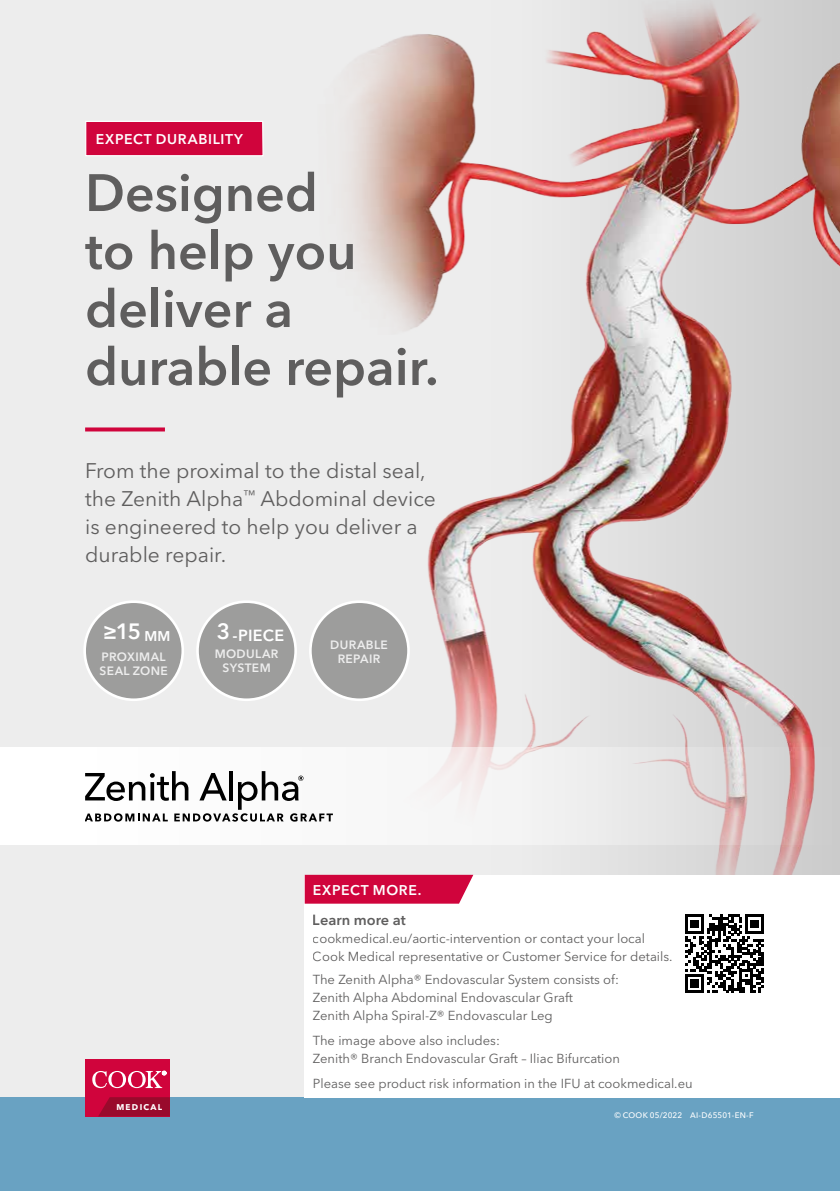
<style>
.page{position:relative;width:840px;height:1191px;background:#fff}
.page>*{position:absolute;margin:0;border:0;box-sizing:border-box;transform-origin:0 0}
.t1{font:600 52px/58px "Avenir Next LT Pro";color:#5f5e5e}
.t2{font:600 22px "Avenir Next LT Pro";color:#fff}
.t3{font:21px/28px "Avenir Next LT Pro";color:#5f5e5e}
.t4{font:600 16px "Avenir Next LT Pro";letter-spacing:.015em;color:#fff}
.t5{font:600 14.6px "Avenir Next LT Pro";letter-spacing:-.005em;color:#5f5e5e}
.t6{font:600 14px "Avenir Next LT Pro";letter-spacing:.045em;color:#fff}
.t7{font:13px/18px "Avenir Next LT Pro";color:#5f5e5e}
.t8{font:600 12px/14px "Avenir Next LT Pro";letter-spacing:.03em;color:#ededed}
.t9{font:700 8.2px "Avenir Next LT Pro";letter-spacing:.155em;color:#fff}
.t10{font:500 8px "Avenir Next LT Pro";letter-spacing:.015em;color:#fff}
.s1{font-size:22px}
</style>
<div class="page">
<div style="left:0;top:0;width:839px;height:1191px;background:#ededed"></div>
<div style="left:0;top:1097px;width:839px;height:94px;background:#69a2c2"></div>
<div style="left:85px;top:1058px;width:85px;height:58px;background:#d0043c"></div>
<svg style="left:98px;top:1097px;width:72px;height:19px"></svg>
<svg style="left:92px;top:1071px;width:74px;height:17px"></svg>
<img style="left:123px;top:0;width:716px;height:874px">
<svg style="left:85px;top:427px;width:80px;height:4px"></svg>
<div style="left:304px;top:874px;width:535px;height:223px;background:#fff"></div>
<svg style="left:304px;top:874px;width:169px;height:29px;background:#d21549"></svg>
<svg style="left:685px;top:914px;width:78px;height:79px"></svg>
<svg style="left:0;top:747px;width:839px;height:98px"></svg>
<svg style="left:85px;top:771px;width:248px;height:50px"></svg>
<div style="left:86px;top:121px;width:177px;height:35px;background:#d0043c"></div>
<div style="left:85px;top:121px;width:178px;height:35px;border:1px solid #fff"></div>
<div style="left:310px;top:601px;width:98px;height:99px;background:#9d9d9c;border-radius:50%"></div>
<div style="left:309px;top:600px;width:100px;height:101px;border:3px solid #fff;border-radius:50%"></div>
<div style="left:197px;top:601px;width:98px;height:99px;background:#9d9d9c;border-radius:50%"></div>
<div style="left:196px;top:600px;width:101px;height:101px;border:3px solid #fff;border-radius:50%"></div>
<div style="left:85px;top:601px;width:98px;height:99px;background:#9d9d9c;border-radius:50%"></div>
<div style="left:83px;top:600px;width:101px;height:101px;border:3px solid #fff;border-radius:50%"></div>
<p class="t6" style="left:96px;top:130px;width:148px">EXPECT DURABILITY</p>
<h1 class="t1" style="left:85px;top:164px;width:355px">Designed<br>to help you deliver a durable repair.</h1>
<h3 class="t3" style="left:85px;top:456px;width:352px">From the proximal to the distal seal, the Zenith Alpha<sup>™</sup> Abdominal device is engineered to help you deliver a durable repair.</h3>
<p class="t6" style="left:144px;top:627px;width:28px">MM</p>
<p class="t4" style="left:217px;top:625px;width:69px"><span class="s1">3</span>-PIECE</p>
<h2 class="t2" style="left:103px;top:618px;width:40px">≥15</h2>
<p class="t8" style="left:99px;top:650px;width:70px">PROXIMAL<br>SEAL ZONE</p>
<p class="t8" style="left:214px;top:647px;width:65px">MODULAR</p>
<p class="t8" style="left:222px;top:661px;width:50px">SYSTEM</p>
<p class="t8" style="left:330px;top:637px;width:59px">DURABLE</p>
<p class="t8" style="left:337px;top:651px;width:44px">REPAIR</p>
<p class="t9" style="left:116px;top:1101px;width:47px">MEDICAL</p>
<p class="t6" style="left:313px;top:881px;width:110px">EXPECT MORE.</p>
<p class="t5" style="left:313px;top:911px;width:94px">Learn more at</p>
<p class="t7" style="left:313px;top:929px;width:361px">cookmedical.eu/aortic-intervention or contact your local<br>Cook Medical representative or Customer Service for details.</p>
<p class="t7" style="left:313px;top:971px;width:307px">The Zenith Alpha® Endovascular System consists of:<br>Zenith Alpha Abdominal Endovascular Graft<br>Zenith Alpha Spiral-Z® Endovascular Leg</p>
<p class="t7" style="left:313px;top:1031px;width:308px">The image above also includes:<br>Zenith® Branch Endovascular Graft – Iliac Bifurcation</p>
<p class="t7" style="left:313px;top:1074px;width:381px">Please see product risk information in the IFU at cookmedical.eu</p>
<p class="t10" style="left:614px;top:1110px;width:141px">© COOK 05/2022 AI-D65501-EN-F</p>
</div>
